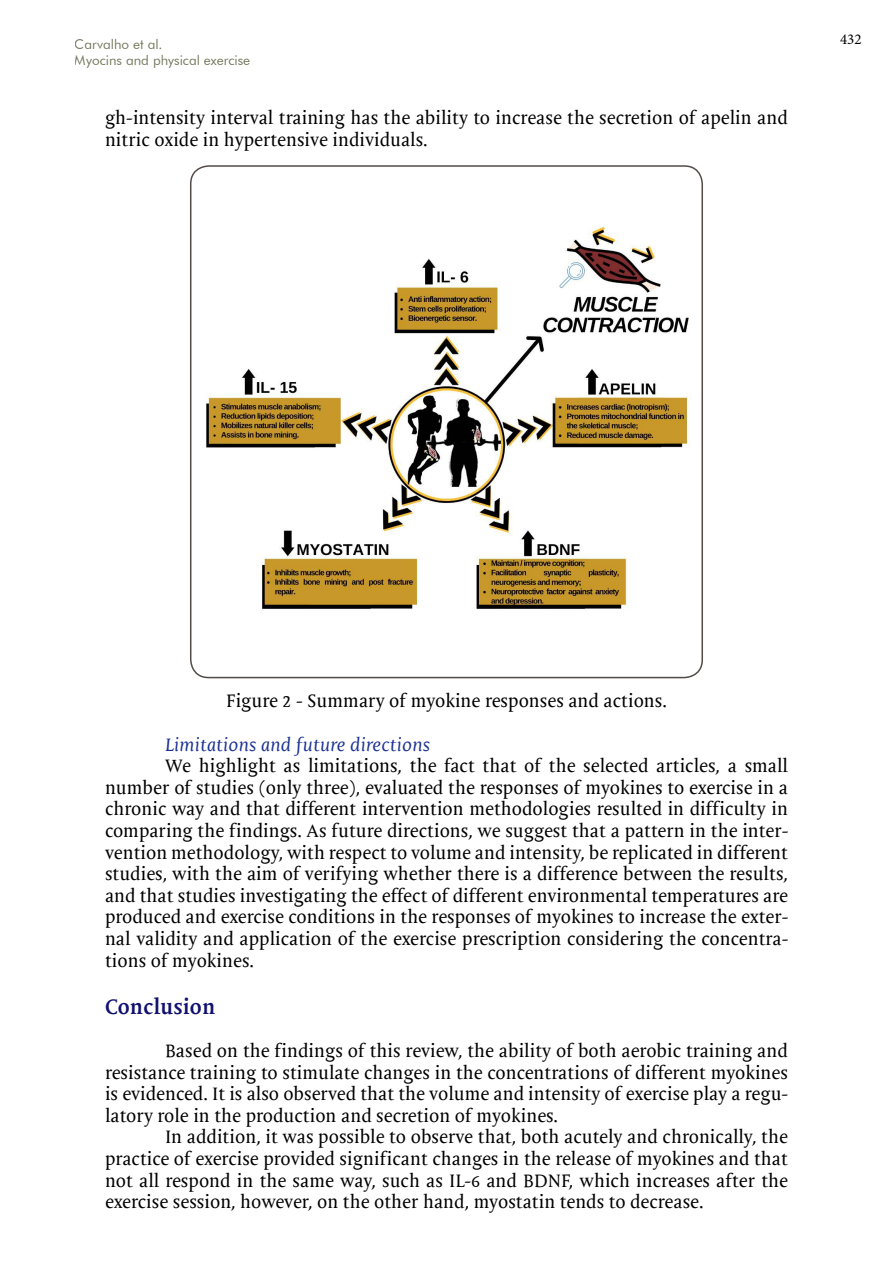
<style>
.page{position:relative;width:893px;height:1263px;background:#fff}
.page>*{position:absolute;margin:0;border:0;box-sizing:border-box;transform-origin:0 0}
.t1{font:700 21px "Mantika Book W01";letter-spacing:.02em;color:#101070}
.t2{font:18px/21.6px "Mantika Book W01";color:#000;text-align:justify}
.t3{font:italic 18px "Mantika Book W01";color:#1c3292}
.t4{font:15px "Minion Pro";color:#000}
.t5{font:13.5px/16.2px "Futura BT";color:#272b00}
</style>
<div class="page">
<img style="left:205px;top:227px;width:486px;height:382px">
<div style="left:190px;top:165px;width:513px;height:513px;border:2px solid #524b48;border-radius:18px"></div>
<p class="t5" style="left:75px;top:36px;width:177px">Carvalho et al.<br>Myocins and physical exercise</p>
<p class="t2" style="left:105px;top:107px;width:684px">gh-intensity interval training has the ability to increase the secretion of apelin and nitric oxide in hypertensive individuals.</p>
<p class="t4" style="left:840px;top:29px;width:23px">432</p>
<p class="t2" style="left:226px;top:691px;width:442px">Figure 2 - Summary of myokine responses and actions.</p>
<p class="t3" style="left:165px;top:734px;width:267px">Limitations and future directions</p>
<p class="t2" style="left:105px;top:755px;width:685px;text-indent:60px">We highlight as limitations, the fact that of the selected articles, a small number of studies (only three), evaluated the responses of myokines to exercise in a chronic way and that different intervention methodologies resulted in difficulty in comparing the findings. As future directions, we suggest that a pattern in the inter&shy;vention methodology, with respect to volume and intensity, be replicated in different studies, with the aim of verifying whether there is a difference between the results, and that studies investigating the effect of different environmental temperatures are produced and exercise conditions in the responses of myokines to increase the exter&shy;nal validity and application of the exercise prescription considering the concentra&shy;tions of myokines.</p>
<p class="t1" style="left:105px;top:994px;width:112px">Conclusion</p>
<p class="t2" style="left:105px;top:1040px;width:685px;text-indent:60px">Based on the findings of this review, the ability of both aerobic training and resistance training to stimulate changes in the concentrations of different myokines is evidenced. It is also observed that the volume and intensity of exercise play a regu&shy;latory role in the production and secretion of myokines.</p>
<p class="t2" style="left:105px;top:1126px;width:685px;text-indent:60px">In addition, it was possible to observe that, both acutely and chronically, the practice of exercise provided significant changes in the release of myokines and that not all respond in the same way, such as IL-6 and BDNF, which increases after the exercise session, however, on the other hand, myostatin tends to decrease.</p>
</div>
